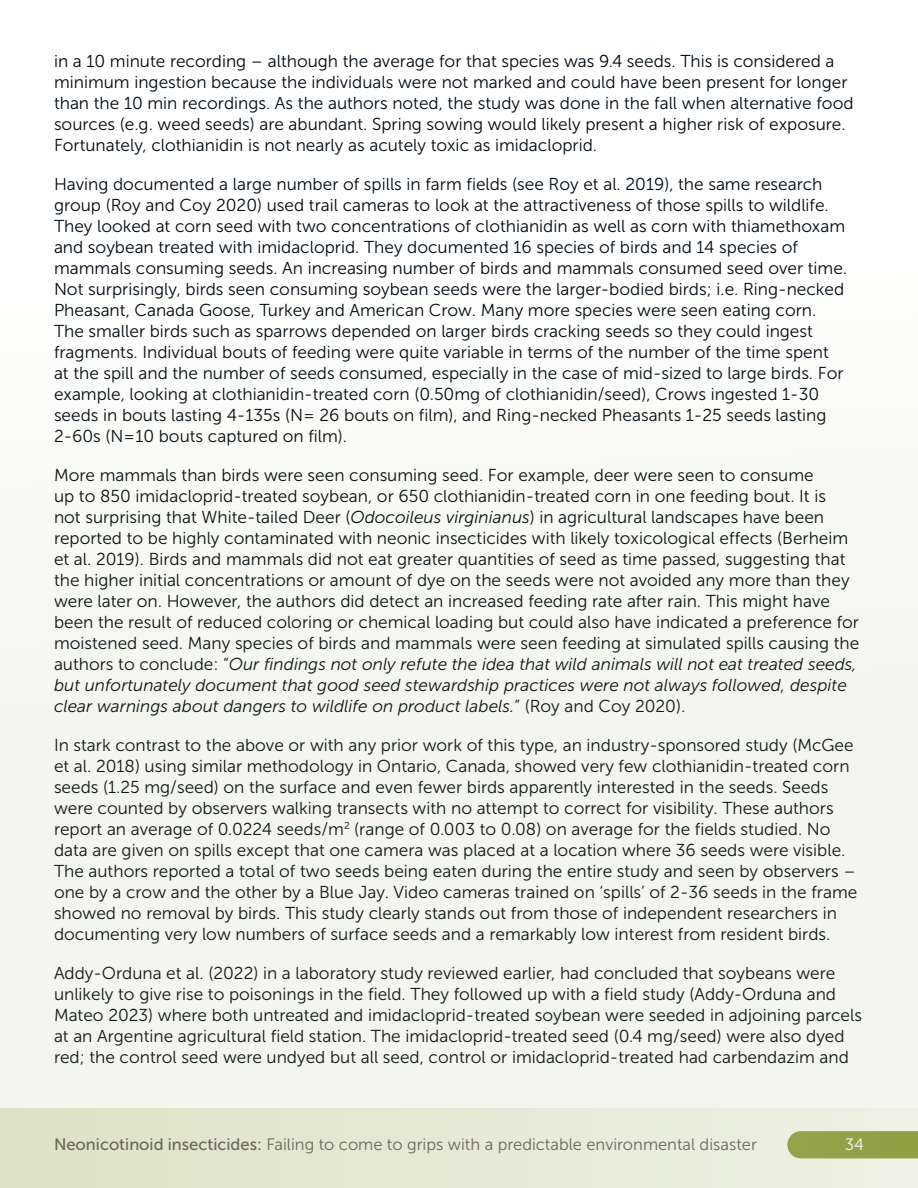
<style>
.page{position:relative;width:918px;height:1188px;background:#f8f9f3}
.page>*{position:absolute;margin:0;border:0;box-sizing:border-box;transform-origin:0 0}
.Normal-museo{font:17.25px/21px "Museo Sans 300";color:#010b13}
.t1{font:16.5px "Museo Sans 300";color:#6c655e}
.t2{font:16.5px "Museo Sans 300";color:#fff}
.s1{font-style:italic}
.s2{font-family:"Museo Sans 500"}
</style>
<div class="page">
<svg style="left:0;top:1108px;width:918px;height:80px;background:#e1e5cd"></svg>
<p class="Normal-museo" style="left:54px;top:51px;width:801px">in a 10 minute recording – although the average for that species was 9.4 seeds. This is considered a minimum ingestion because the individuals were not marked and could have been present for longer than the 10 min recordings. As the authors noted, the study was done in the fall when alternative food sources (e.g. weed seeds) are abundant. Spring sowing would likely present a higher risk of exposure.<br>Fortunately, clothianidin is not nearly as acutely toxic as imidacloprid.</p>
<p class="Normal-museo" style="left:54px;top:174px;width:795px">Having documented a large number of spills in farm fields (see Roy et al. 2019), the same research group (Roy and Coy 2020) used trail cameras to look at the attractiveness of those spills to wildlife.<br>They looked at corn seed with two concentrations of clothianidin as well as corn with thiamethoxam and soybean treated with imidacloprid. They documented 16 species of birds and 14 species of mammals consuming seeds. An increasing number of birds and mammals consumed seed over time.<br>Not surprisingly, birds seen consuming soybean seeds were the larger-bodied birds; i.e. Ring-necked Pheasant, Canada Goose, Turkey and American Crow. Many more species were seen eating corn.<br>The smaller birds such as sparrows depended on larger birds cracking seeds so they could ingest fragments. Individual bouts of feeding were quite variable in terms of the number of the time spent at the spill and the number of seeds consumed, especially in the case of mid-sized to large birds. For example, looking at clothianidin-treated corn (0.50mg of clothianidin/seed), Crows ingested 1-30 seeds in bouts lasting 4-135s (N= 26 bouts on film), and Ring-necked Pheasants 1-25 seeds lasting 2-60s (N=10 bouts captured on film).</p>
<p class="Normal-museo" style="left:54px;top:465px;width:807px">More mammals than birds were seen consuming seed. For example, deer were seen to consume<br>up to 850 imidacloprid-treated soybean, or 650 clothianidin-treated corn in one feeding bout. It is<br>not surprising that White-tailed Deer (<span class="s1">Odocoileus virginianus</span>) in agricultural landscapes have been reported to be highly contaminated with neonic insecticides with likely toxicological effects (Berheim et al. 2019). Birds and mammals did not eat greater quantities of seed as time passed, suggesting that the higher initial concentrations or amount of dye on the seeds were not avoided any more than they were later on. However, the authors did detect an increased feeding rate after rain. This might have been the result of reduced coloring or chemical loading but could also have indicated a preference for moistened seed. Many species of birds and mammals were seen feeding at simulated spills causing the authors to conclude: “<span class="s1">Our findings not only refute the idea that wild animals will not eat treated seeds, but unfortunately document that good seed stewardship practices were not always followed, despite clear warnings about dangers to wildlife on product labels.</span>” (Roy and Coy 2020).</p>
<p class="Normal-museo" style="left:54px;top:735px;width:805px">In stark contrast to the above or with any prior work of this type, an industry-sponsored study (McGee et al. 2018) using similar methodology in Ontario, Canada, showed very few clothianidin-treated corn seeds (1.25 mg/seed) on the surface and even fewer birds apparently interested in the seeds. Seeds were counted by observers walking transects with no attempt to correct for visibility. These authors report an average of 0.0224 seeds/m<sup>2</sup> (range of 0.003 to 0.08) on average for the fields studied. No data are given on spills except that one camera was placed at a location where 36 seeds were visible.<br>The authors reported a total of two seeds being eaten during the entire study and seen by observers – one by a crow and the other by a Blue Jay. Video cameras trained on ‘spills’ of 2-36 seeds in the frame showed no removal by birds. This study clearly stands out from those of independent researchers in documenting very low numbers of surface seeds and a remarkably low interest from resident birds.</p>
<p class="Normal-museo" style="left:54px;top:963px;width:810px">Addy-Orduna et al. (2022) in a laboratory study reviewed earlier, had concluded that soybeans were unlikely to give rise to poisonings in the field. They followed up with a field study (Addy-Orduna and Mateo 2023) where both untreated and imidacloprid-treated soybean were seeded in adjoining parcels at an Argentine agricultural field station. The imidacloprid-treated seed (0.4 mg/seed) were also dyed red; the control seed were undyed but all seed, control or imidacloprid-treated had carbendazim and</p>
<p class="t1" style="left:54px;top:1136px;width:704px"><span class="s2">Neonicotinoid insecticides:</span> Failing to come to grips with a predictable environmental disaster</p>
<p class="t2" style="left:845px;top:1136px;width:21px">34</p>
</div>
